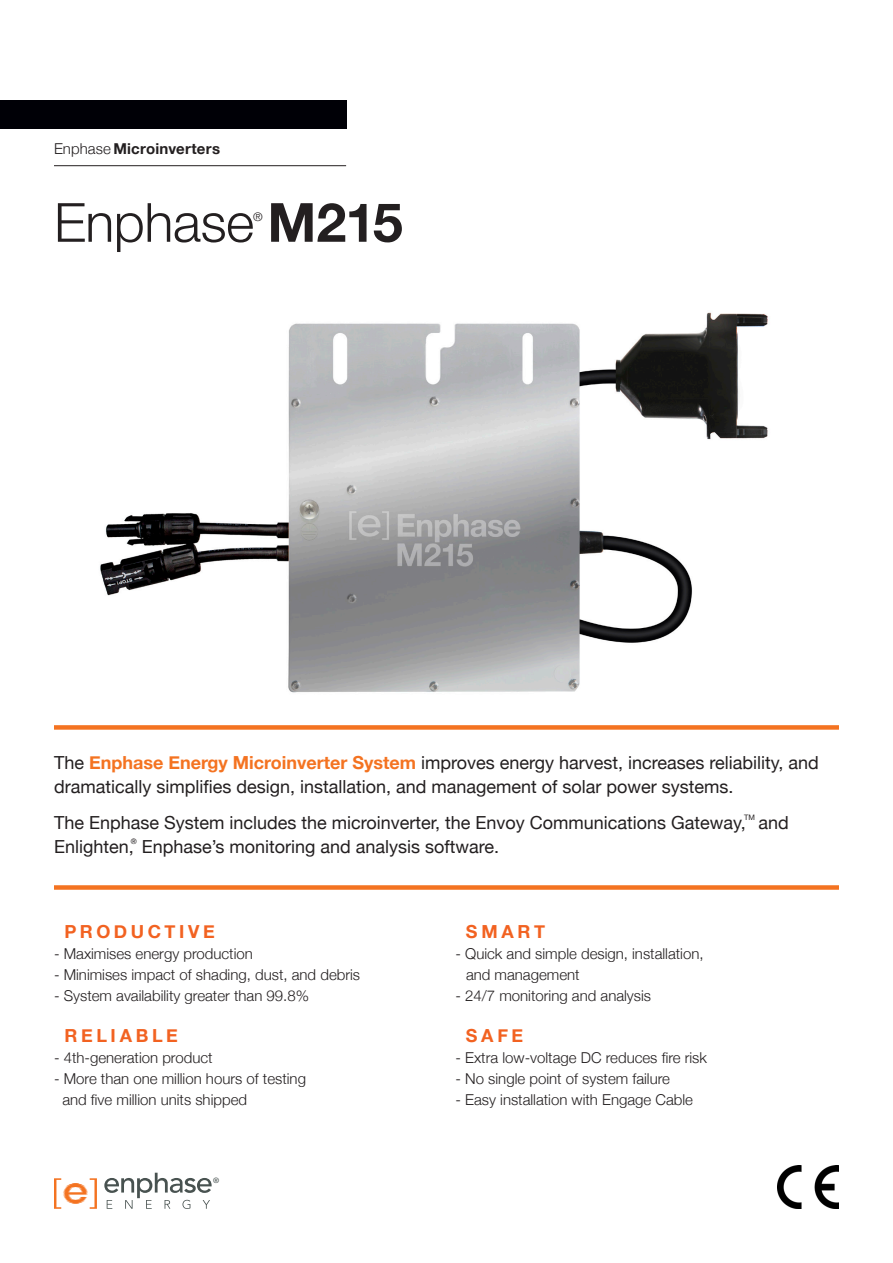
<style>
.page{position:relative;width:893px;height:1263px;background:#fff}
.page>*{position:absolute;margin:0;border:0;box-sizing:border-box;transform-origin:0 0}
.t1{font:300 54px "Helvetica Neue";letter-spacing:-.01em;color:#231f20}
.t2{font:18px/24px "Helvetica Neue";color:#231f20}
.t3{font:700 18px "Helvetica Neue";letter-spacing:.2em;color:#f26221}
.t4{font:300 15px/21px "Helvetica Neue";color:#231f20}
.t5{font:700 15px "Helvetica Neue";letter-spacing:.015em;color:#231f20}
.t6{font:300 12px "Helvetica Neue";color:#231f20}
.t7{font:7.5px "Helvetica Neue";color:#231f20}
.t8{font:500 7.5px "Helvetica Neue";color:#485250}
.s1{font-weight:300}
.s2{font-weight:700}
.s3{font-weight:700;color:#f47321}
</style>
<div class="page">
<img style="left:100px;top:312px;width:668px;height:381px">
<div style="left:0;top:100px;width:346px;height:29px;background:#000006"></div>
<hr style="left:54px;top:165px;width:292px;height:1px;background:#231f20">
<svg style="left:104px;top:1173px;width:108px;height:36px"></svg>
<svg style="left:54px;top:1178px;width:43px;height:31px"></svg>
<div style="left:54px;top:725px;width:785px;height:5px;background:#f47321"></div>
<div style="left:54px;top:885px;width:785px;height:5px;background:#f47321"></div>
<img style="left:777px;top:1165px;width:62px;height:44px">
<p class="t5" style="left:54px;top:137px;width:168px"><span class="s1">Enphase</span> Microinverters</p>
<p class="t1" style="left:54px;top:179px;width:350px">Enphase <span class="s2">M215</span></p>
<p class="t6" style="left:253px;top:207px;width:11px">®</p>
<p class="t2" style="left:54px;top:751px;width:766px">The <span class="s3">Enphase Energy Microinverter System</span> improves energy harvest, increases reliability, and dramatically simplifies design, installation, and management of solar power systems.</p>
<p class="t2" style="left:54px;top:811px;width:693px">The Enphase System includes the microinverter, the Envoy Communications Gateway,</p>
<p class="t7" style="left:744px;top:811px;width:12px">TM</p>
<p class="t2" style="left:758px;top:811px;width:32px">and</p>
<p class="t2" style="left:54px;top:835px;width:81px">Enlighten,</p>
<p class="t7" style="left:131px;top:835px;width:7px">®</p>
<p class="t2" style="left:142px;top:835px;width:359px">Enphase’s monitoring and analysis software.</p>
<p class="t3" style="left:64px;top:917px;width:152px">PRODUCTIVE</p>
<p class="t4" style="left:54px;top:942px;width:200px">- Maximises energy production</p>
<p class="t4" style="left:54px;top:963px;width:308px">- Minimises impact of shading, dust, and debris</p>
<p class="t4" style="left:54px;top:984px;width:257px">- System availability greater than 99.8%</p>
<p class="t3" style="left:64px;top:1021px;width:115px">RELIABLE</p>
<p class="t4" style="left:54px;top:1046px;width:160px">- 4th-generation product</p>
<p class="t4" style="left:62px;top:1067px;width:245px;text-indent:-8px">- More than one million hours of testing and five million units shipped</p>
<p class="t8" style="left:213px;top:1174px;width:8px">®</p>
<p class="t3" style="left:466px;top:917px;width:81px">SMART</p>
<p class="t4" style="left:455px;top:942px;width:250px">- Quick and simple design, installation,</p>
<p class="t4" style="left:466px;top:963px;width:115px">and management</p>
<p class="t4" style="left:455px;top:984px;width:197px">- 24/7 monitoring and analysis</p>
<p class="t3" style="left:466px;top:1021px;width:59px">SAFE</p>
<p class="t4" style="left:455px;top:1046px;width:253px">- Extra low-voltage DC reduces fire risk</p>
<p class="t4" style="left:455px;top:1067px;width:216px">- No single point of system failure</p>
<p class="t4" style="left:455px;top:1088px;width:239px">- Easy installation with Engage Cable</p>
</div>
